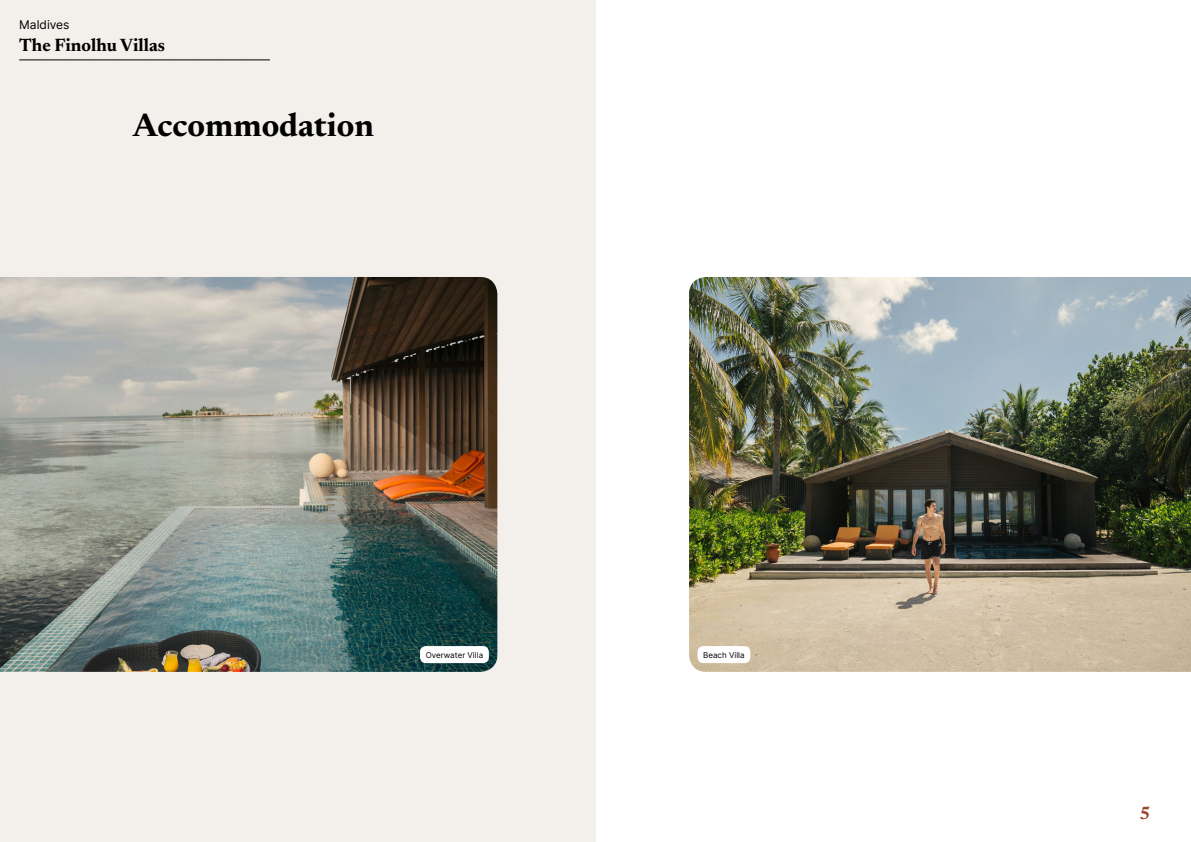
<style>
.page{position:relative;width:1191px;height:842px;background:#fff}
.page>*{position:absolute;margin:0;border:0;box-sizing:border-box;transform-origin:0 0}
.t1{font:700 33px "Newsreader 24 pt";color:#000}
.t2{font:700 18px "Newsreader 24 pt";color:#000}
.t3{font:700 18px "Newsreader 24 pt";color:#9d432c}
.t4{font:12px "Inter";color:#000}
.t5{font:8px "Inter";color:#000}
</style>
<div class="page">
<div style="left:0;top:0;width:595px;height:842px;background:#f3f0ec"></div>
<img style="left:689px;top:277px;width:502px;height:395px">
<div style="left:697px;top:646px;width:53px;height:17px;background:#fff;border-radius:6px"></div>
<img style="left:0;top:277px;width:497px;height:395px">
<div style="left:420px;top:646px;width:69px;height:17px;background:#fff;border-radius:6px"></div>
<svg style="left:20px;top:60px;width:250px;height:1px"></svg>
<h3 class="t4" style="left:19px;top:15px;width:52px">Maldives</h3>
<h2 class="t2" style="left:19px;top:32px;width:147px">The Finolhu Villas</h2>
<h1 class="t1" style="left:133px;top:101px;width:242px">Accommodation</h1>
<p class="t5" style="left:426px;top:649px;width:59px">Overwater Villa</p>
<p class="t5" style="left:703px;top:649px;width:43px">Beach Villa</p>
<h2 class="t3" style="left:1139px;top:800px;width:13px">5</h2>
</div>
